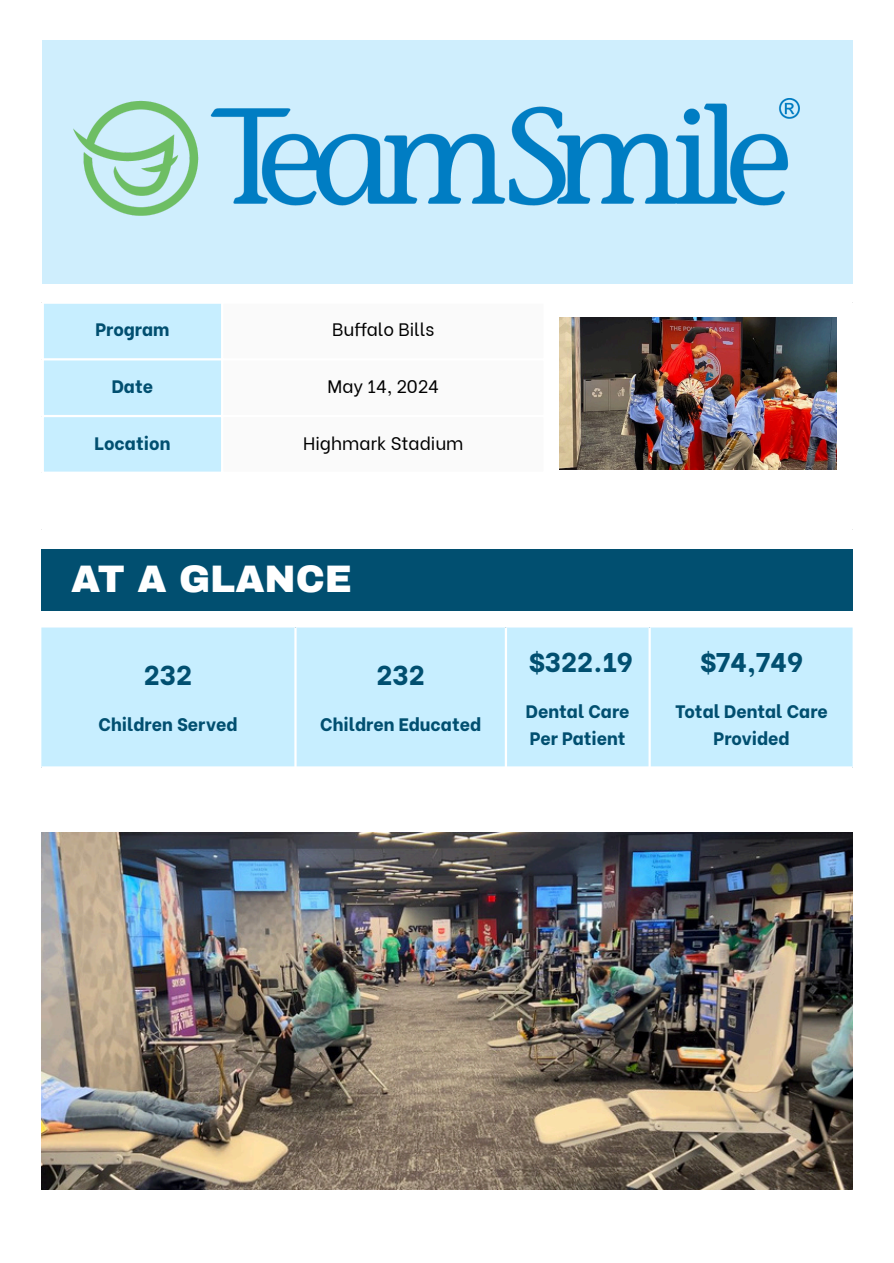
<style>
.page{position:relative;width:894px;height:1263px;background:#fff}
.page>*{position:absolute;margin:0;border:0;box-sizing:border-box;transform-origin:0 0}
.t1{font:900 37.5px "Archivo";color:#fff}
.t2{font:800 27px "Be Vietnam";color:#014f70}
.t3{font:800 18px/27px "Be Vietnam";color:#014f70}
.t4{font:18px "Be Vietnam";color:#000}
</style>
<div class="page">
<div style="left:42px;top:40px;width:810px;height:244px;background:#cfeefd"></div>
<img style="left:73px;top:98px;width:727px;height:118px">
<svg style="left:44px;top:304px;width:793px;height:168px"></svg>
<img style="left:559px;top:317px;width:277px;height:152px">
<hr style="left:221px;top:304px;width:2px;height:224px;background:#fff">
<hr style="left:543px;top:304px;width:2px;height:224px;background:#fff">
<hr style="left:42px;top:358px;width:503px;height:2px;background:#fff">
<hr style="left:42px;top:415px;width:503px;height:2px;background:#fff">
<div style="left:42px;top:549px;width:810px;height:62px;background:#014f70"></div>
<div style="left:42px;top:628px;width:810px;height:138px;background:#c7eeff"></div>
<hr style="left:294px;top:628px;width:2px;height:138px;background:#fff">
<hr style="left:504px;top:628px;width:3px;height:138px;background:#fff">
<hr style="left:648px;top:628px;width:2px;height:138px;background:#fff">
<img style="left:42px;top:833px;width:810px;height:356px">
<p class="t3" style="left:95px;top:314px;width:76px">Program</p>
<p class="t4" style="left:332px;top:315px;width:104px">Buffalo Bills</p>
<p class="t3" style="left:112px;top:371px;width:43px">Date</p>
<p class="t4" style="left:327px;top:372px;width:113px">May 14, 2024</p>
<p class="t3" style="left:94px;top:428px;width:77px">Location</p>
<p class="t4" style="left:303px;top:428px;width:162px">Highmark Stadium</p>
<p class="t1" style="left:71px;top:559px;width:282px">AT A GLANCE</p>
<h1 class="t2" style="left:144px;top:653px;width:50px">232</h1>
<p class="t3" style="left:98px;top:709px;width:140px">Children Served</p>
<h1 class="t2" style="left:376px;top:653px;width:50px">232</h1>
<p class="t3" style="left:320px;top:709px;width:162px">Children Educated</p>
<h1 class="t2" style="left:528px;top:639px;width:105px">$322.19</h1>
<p class="t3" style="left:526px;top:696px;width:105px">Dental Care<br>Per Patient</p>
<h1 class="t2" style="left:699px;top:639px;width:104px">$74,749</h1>
<p class="t3" style="left:675px;top:696px;width:154px;text-align:center">Total Dental Care<br>Provided</p>
</div>
